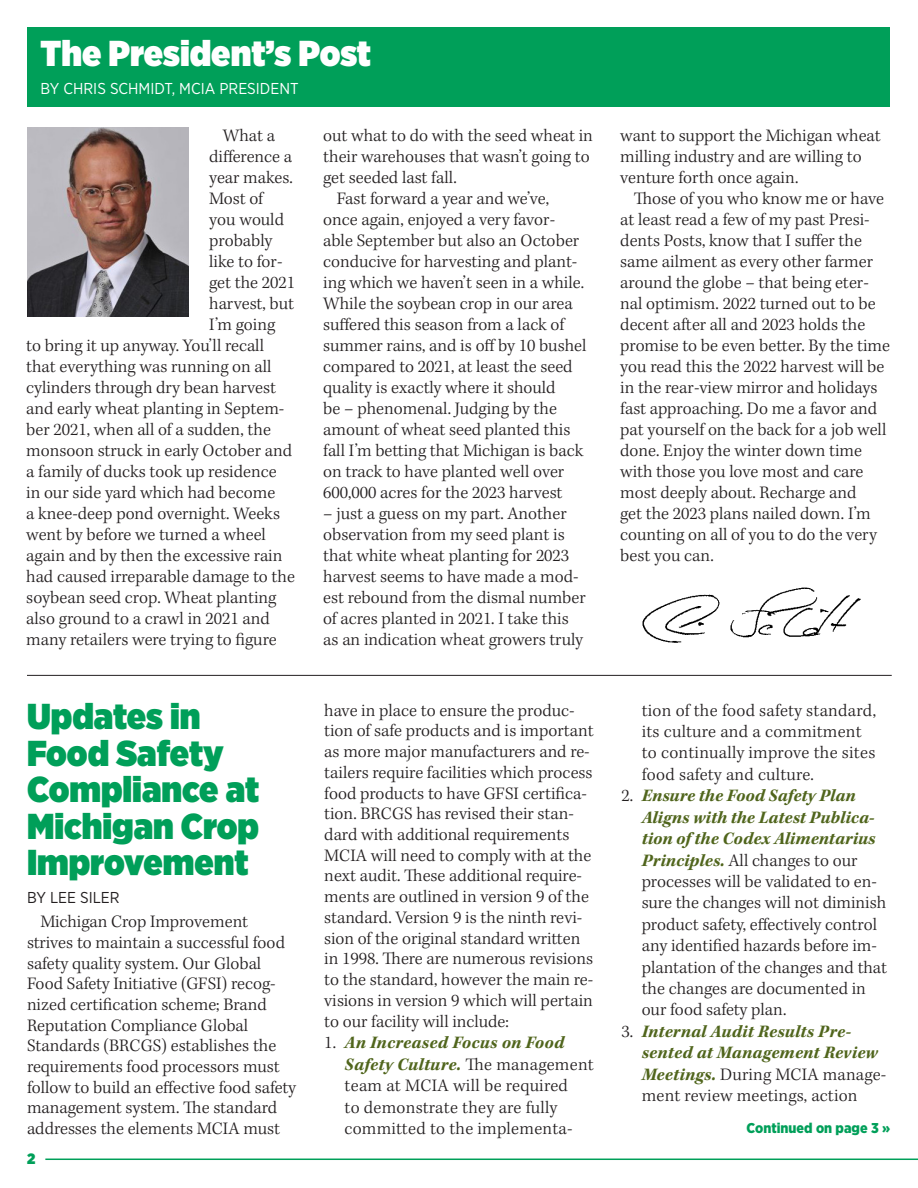
<style>
.page{position:relative;width:918px;height:1188px;background:#fff}
.page>*{position:absolute;margin:0;border:0;box-sizing:border-box;transform-origin:0 0}
.Main_Headline{font:900 36px/36.5px "Gotham Narrow";color:#009f59}
.Main_Headline-2{font:900 36px "Gotham Narrow";color:#fff}
.Body_Copy{font:300 18px/21px "Kepler Std";color:#231f20}
.t1{font:italic 700 18px/21.5px "Kepler Std";letter-spacing:.01em;color:#50651c}
.Byline{font:15.75px "Gotham Narrow";color:#fff}
.Byline-2{font:15.75px "Gotham Narrow";color:#231f20}
.Brief_Headline{font:900 15px "Gotham Narrow";color:#009f59}
.Subheads{font:900 14.25px "Gotham Narrow";color:#009f59}
.s1{font-weight:700;font-style:italic;color:#50651c}
.s2{font-weight:300;font-style:normal;color:#231f20}
</style>
<div class="page">
<hr style="left:45px;top:1159px;width:873px;height:1px;background:#009f59">
<div style="left:27px;top:27px;width:863px;height:80px;background:#009f59"></div>
<img style="left:27px;top:127px;width:162px;height:189px">
<img style="left:642px;top:587px;width:219px;height:56px">
<hr style="left:27px;top:675px;width:865px;height:1px;background:#231f20">
<p class="Main_Headline-2" style="left:40px;top:29px;width:332px">The President’s Post</p>
<p class="Byline" style="left:40px;top:79px;width:260px">BY CHRIS SCHMIDT, MCIA PRESIDENT</p>
<p class="Body_Copy" style="left:223px;top:126px;width:54px">What a</p>
<p class="Body_Copy" style="left:209px;top:147px;width:84px">difference a</p>
<p class="Body_Copy" style="left:209px;top:168px;width:85px">year makes.</p>
<p class="Body_Copy" style="left:209px;top:189px;width:55px">Most of</p>
<p class="Body_Copy" style="left:209px;top:210px;width:76px">you would</p>
<p class="Body_Copy" style="left:209px;top:231px;width:65px">probably</p>
<p class="Body_Copy" style="left:209px;top:252px;width:75px">like to for-</p>
<p class="Body_Copy" style="left:209px;top:273px;width:87px">get the 2021</p>
<p class="Body_Copy" style="left:209px;top:294px;width:86px">harvest, but</p>
<p class="Body_Copy" style="left:209px;top:315px;width:68px">I’m going</p>
<p class="Body_Copy" style="left:26px;top:336px;width:239px">to bring it up anyway. You’ll recall</p>
<p class="Body_Copy" style="left:26px;top:357px;width:247px">that everything was running on all</p>
<p class="Body_Copy" style="left:26px;top:378px;width:251px">cylinders through dry bean harvest</p>
<p class="Body_Copy" style="left:26px;top:399px;width:260px">and early wheat planting in Septem-</p>
<p class="Body_Copy" style="left:26px;top:420px;width:246px">ber 2021, when all of a sudden, the</p>
<p class="Body_Copy" style="left:26px;top:441px;width:267px">monsoon struck in early October and</p>
<p class="Body_Copy" style="left:26px;top:462px;width:252px">a family of ducks took up residence</p>
<p class="Body_Copy" style="left:26px;top:483px;width:251px">in our side yard which had become</p>
<p class="Body_Copy" style="left:26px;top:504px;width:255px">a knee-deep pond overnight. Weeks</p>
<p class="Body_Copy" style="left:26px;top:525px;width:241px">went by before we turned a wheel</p>
<p class="Body_Copy" style="left:26px;top:546px;width:258px">again and by then the excessive rain</p>
<p class="Body_Copy" style="left:26px;top:567px;width:270px">had caused irreparable damage to the</p>
<p class="Body_Copy" style="left:26px;top:588px;width:252px">soybean seed crop. Wheat planting</p>
<p class="Body_Copy" style="left:26px;top:609px;width:245px">also ground to a crawl in 2021 and</p>
<p class="Body_Copy" style="left:26px;top:630px;width:252px">many retailers were trying to figure</p>
<p class="Body_Copy" style="left:323px;top:126px;width:271px">out what to do with the seed wheat in their warehouses that wasn’t going to get seeded last fall.</p>
<p class="Body_Copy" style="left:323px;top:189px;width:265px;text-indent:14px">Fast forward a year and we’ve, once again, enjoyed a very favor&shy;able September but also an October conducive for harvesting and plant&shy;ing which we haven’t seen in a while.<br>While the soybean crop in our area suffered this season from a lack of summer rains, and is off by 10 bushel compared to 2021, at least the seed quality is exactly where it should<br>be – phenomenal. Judging by the amount of wheat seed planted this fall I’m betting that Michigan is back on track to have planted well over 600,000 acres for the 2023 harvest</p>
<p class="Body_Copy" style="left:323px;top:504px;width:264px">– just a guess on my part. Another observation from my seed plant is that white wheat planting for 2023 harvest seems to have made a mod&shy;est rebound from the dismal number of acres planted in 2021. I take this as an indication wheat growers truly</p>
<p class="Main_Headline" style="left:27px;top:698px;width:234px">Updates in<br>Food Safety<br>Compliance at<br>Michigan Crop<br>Improvement</p>
<p class="Byline-2" style="left:27px;top:888px;width:94px">BY LEE SILER</p>
<p class="Body_Copy" style="left:27px;top:912px;width:271px;text-indent:14px">Michigan Crop Improvement strives to maintain a successful food safety quality system. Our Global Food Safety Initiative (GFSI) recog&shy;nized certification scheme; Brand Reputation Compliance Global Standards (BRCGS) establishes the requirements food processors must follow to build an effective food safety management system. The standard addresses the elements MCIA must</p>
<p class="Brief_Headline" style="left:27px;top:1149px;width:10px">2</p>
<p class="Body_Copy" style="left:324px;top:700px;width:271px">have in place to ensure the produc&shy;tion of safe products and is important as more major manufacturers and re&shy;tailers require facilities which process food products to have GFSI certifica&shy;tion. BRCGS has revised their stan&shy;dard with additional requirements MCIA will need to comply with at the next audit. These additional require&shy;ments are outlined in version 9 of the standard. Version 9 is the ninth revi&shy;sion of the original standard written in 1998. There are numerous revisions to the standard, however the main re&shy;visions in version 9 which will pertain to our facility will include:</p>
<p class="Body_Copy" style="left:345px;top:1032px;width:251px;line-height:21.5px;text-indent:-20px">1. <span class="s1">An Increased Focus on Food<br>Safety Culture.</span> The management team at MCIA will be required<br>to demonstrate they are fully committed to the implementa-</p>
<p class="Body_Copy" style="left:620px;top:126px;width:262px">want to support the Michigan wheat milling industry and are willing to venture forth once again.</p>
<p class="Body_Copy" style="left:620px;top:189px;width:271px;text-indent:14px">Those of you who know me or have at least read a few of my past Presi&shy;dents Posts, know that I suffer the same ailment as every other farmer around the globe – that being eter&shy;nal optimism. 2022 turned out to be decent after all and 2023 holds the promise to be even better. By the time you read this the 2022 harvest will be in the rear-view mirror and holidays fast approaching. Do me a favor and pat yourself on the back for a job well done. Enjoy the winter down time with those you love most and care most deeply about. Recharge and<br>get the 2023 plans nailed down. I’m counting on all of you to do the very best you can.</p>
<p class="Body_Copy" style="left:642px;top:700px;width:236px;line-height:21.5px">tion of the food safety standard, its culture and a commitment to continually improve the sites food safety and culture.</p>
<p class="Body_Copy" style="left:642px;top:786px;width:247px;line-height:21.5px;text-indent:-20px">2. <span class="s1">Ensure the Food Safety Plan<br>Aligns with the Latest Publica&shy;tion of the Codex Alimentarius<br>Principles.</span> All changes to our processes will be validated to en&shy;sure the changes will not diminish product safety, effectively control any identified hazards before im&shy;plantation of the changes and that the changes are documented in our food safety plan.</p>
<p class="t1" style="left:642px;top:1021px;width:246px;text-indent:-20px"><span class="s2">3.</span> Internal Audit Results Pre&shy;sented at Management Review<br>Meetings. <span class="s2">During MCIA manage&shy;ment review meetings, action</span></p>
<p class="Subheads" style="left:747px;top:1118px;width:145px">Continued on page 3 »</p>
</div>
